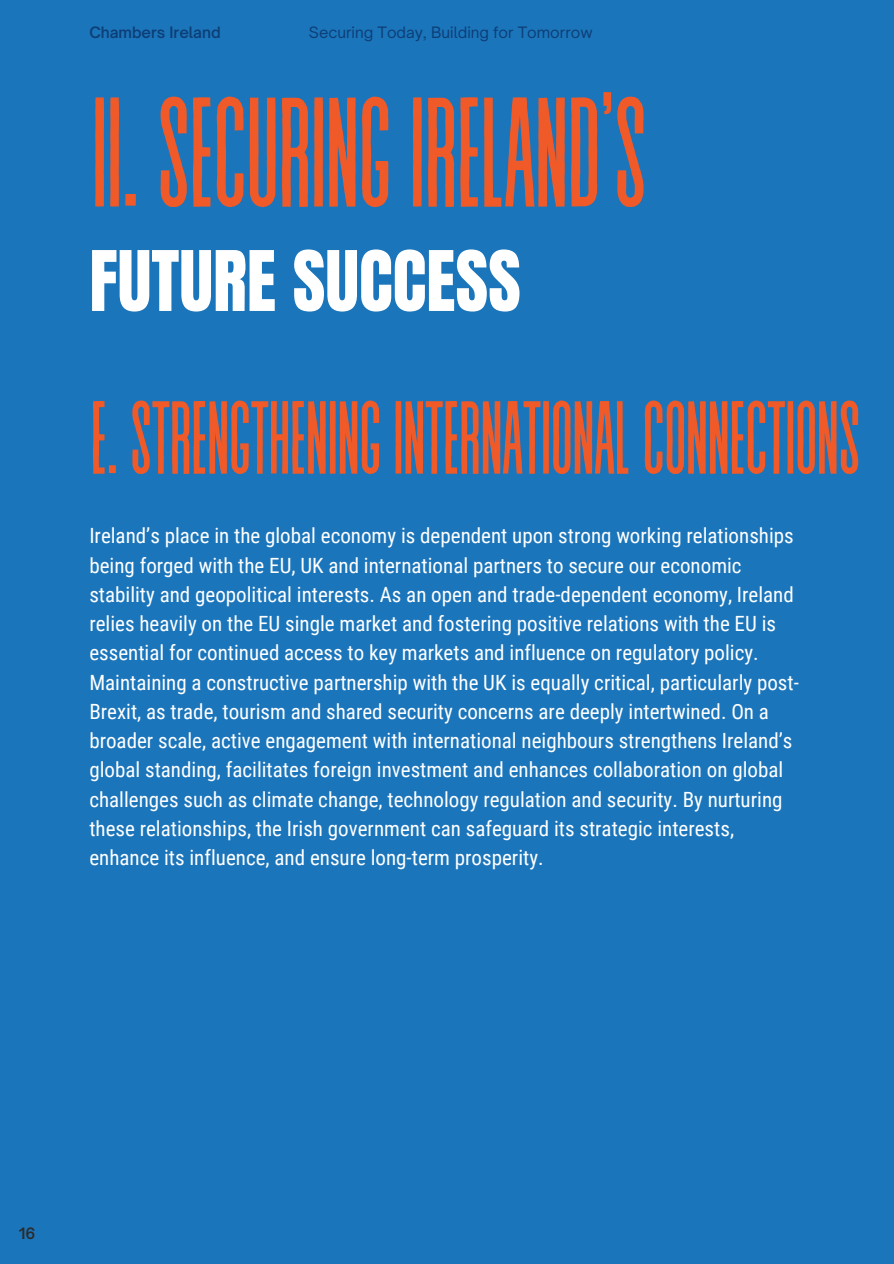
<style>
.page{position:relative;width:894px;height:1264px;background:#fff}
.page>*{position:absolute;margin:0;border:0;box-sizing:border-box;transform-origin:0 0}
.t1{font:155.55px "Revive 80 Tall";letter-spacing:-.03em;color:#f05a28}
.t2{font:103.5px "Revive 80 Tall";letter-spacing:-.03em;color:#f05a28}
.t3{font:70.95px "Anton";color:#fff}
.t4{font:21px/29.2px "Roboto Condensed";color:#fff}
.t5{font:15px "Open Sauce One";color:#0d3e76}
.t6{font:600 15px "Open Sauce One";color:#0d3e76}
.t7{font:600 15px "Open Sauce One";color:#2b2b2b}
</style>
<div class="page">
<div style="left:0;top:0;width:893px;height:1263px;background:#1b75bb"></div>
<h2 class="t6" style="left:89px;top:23px;width:133px">Chambers Ireland</h2>
<p class="t5" style="left:309px;top:23px;width:285px">Securing Today, Building for Tomorrow</p>
<h1 class="t1" style="left:105px;top:73px;width:545px">I.SECURINGIRELAND’S</h1>
<p class="t3" style="left:89px;top:230px;width:433px">FUTURE SUCCESS</p>
<h3 class="t2" style="left:89px;top:385px;width:773px">E.STRENGTHENINGINTERNATIONALCONNECTIONS</h3>
<h5 class="t4" style="left:89px;top:521px;width:710px">Ireland’s place in the global economy is dependent upon strong working relationships being forged with the EU, UK and international partners to secure our economic stability and geopolitical interests. As an open and trade-dependent economy, Ireland relies heavily on the EU single market and fostering positive relations with the EU is essential for continued access to key markets and influence on regulatory policy.<br>Maintaining a constructive partnership with the UK is equally critical, particularly post-Brexit, as trade, tourism and shared security concerns are deeply intertwined. On a broader scale, active engagement with international neighbours strengthens Ireland’s global standing, facilitates foreign investment and enhances collaboration on global challenges such as climate change, technology regulation and security. By nurturing these relationships, the Irish government can safeguard its strategic interests, enhance its influence, and ensure long-term prosperity.</h5>
<h4 class="t7" style="left:19px;top:1224px;width:18px">16</h4>
</div>
